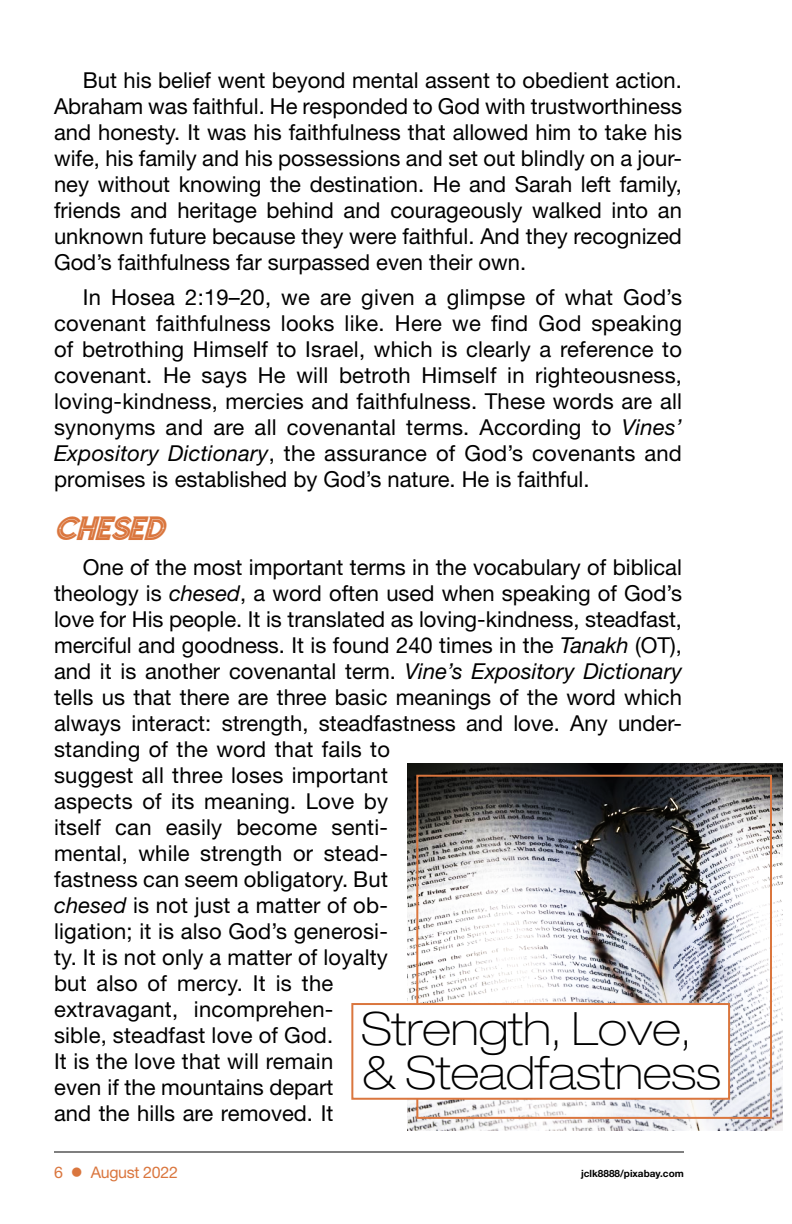
<style>
.page{position:relative;width:792px;height:1224px;background:#fff}
.page>*{position:absolute;margin:0;border:0;box-sizing:border-box;transform-origin:0 0}
.t1{font:100 expanded 46px/44px "Helvetica Neue LT Std";color:#000}
.t2{font:italic 30px "Columbus Inline";color:#da763e}
.t3{font:22px/26px "Helvetica Neue LT Std";color:#000;text-align:justify}
.t4{font:16px "Helvetica Neue LT Std";letter-spacing:-.02em;color:#da763e}
.t5{font:700 10px "Helvetica Neue LT Std";color:#000}
.s1{font-style:italic}
</style>
<div class="page">
<img style="left:408px;top:763px;width:374px;height:367px">
<hr style="left:54px;top:1152px;width:630px;height:1px;background:#000">
<div style="left:416px;top:775px;width:356px;height:344px;border:2px solid #da763e"></div>
<div style="left:351px;top:1003px;width:379px;height:97px;background:#fff;border:2px solid #da763e"></div>
<p class="t3" style="left:54px;top:67px;width:630px;text-indent:29px">But his belief went beyond mental assent to obedient action.<br>Abraham was faithful. He responded to God with trustworthiness and honesty. It was his faithfulness that allowed him to take his wife, his family and his possessions and set out blindly on a jour&shy;ney without knowing the destination. He and Sarah left family, friends and heritage behind and courageously walked into an unknown future because they were faithful. And they recognized God’s faithfulness far surpassed even their own.</p>
<p class="t3" style="left:54px;top:284px;width:630px;text-indent:29px">In Hosea 2:19–20, we are given a glimpse of what God’s covenant faithfulness looks like. Here we find God speaking of betrothing Himself to Israel, which is clearly a reference to covenant. He says He will betroth Himself in righteousness, loving-kindness, mercies and faithfulness. These words are all synonyms and are all covenantal terms. According to <span class="s1">Vines’ Expository Dictionary</span>, the assurance of God’s covenants and promises is established by God’s nature. He is faithful.</p>
<p class="t2" style="left:54px;top:513px;width:119px">CHESED</p>
<p class="t3" style="left:54px;top:554px;width:630px;text-align:left;text-indent:29px">One of the most important terms in the vocabulary of biblical theology is <span class="s1">chesed</span>, a word often used when speaking of God’s love for His people. It is translated as loving-kindness, steadfast, merciful and goodness. It is found 240 times in the <span class="s1">Tanakh</span> (OT), and it is another covenantal term. <span class="s1">Vine’s Expository Dictionary </span>tells us that there are three basic meanings of the word which always interact: strength, steadfastness and love. Any under&shy;standing of the word that fails to<br>suggest all three loses important<br>aspects of its meaning. Love by<br>itself can easily become senti-<br>mental, while strength or stead-<br>fastness can seem obligatory. But<br><span class="s1">chesed</span> is not just a matter of ob-<br>ligation; it is also God’s generosi-<br>ty. It is not only a matter of loyalty<br>but also of mercy. It is the<br>extravagant, incomprehen-<br>sible, steadfast love of God.<br>It is the love that will remain<br>even if the mountains depart<br>and the hills are removed. It</p>
<p class="t1" style="left:361px;top:1006px;width:361px">Strength, Love, &amp; Steadfastness</p>
<p class="t4" style="left:54px;top:1162px;width:125px">6 ● August 2022</p>
<p class="t5" style="left:581px;top:1168px;width:104px">jclk8888/pixabay.com</p>
</div>
